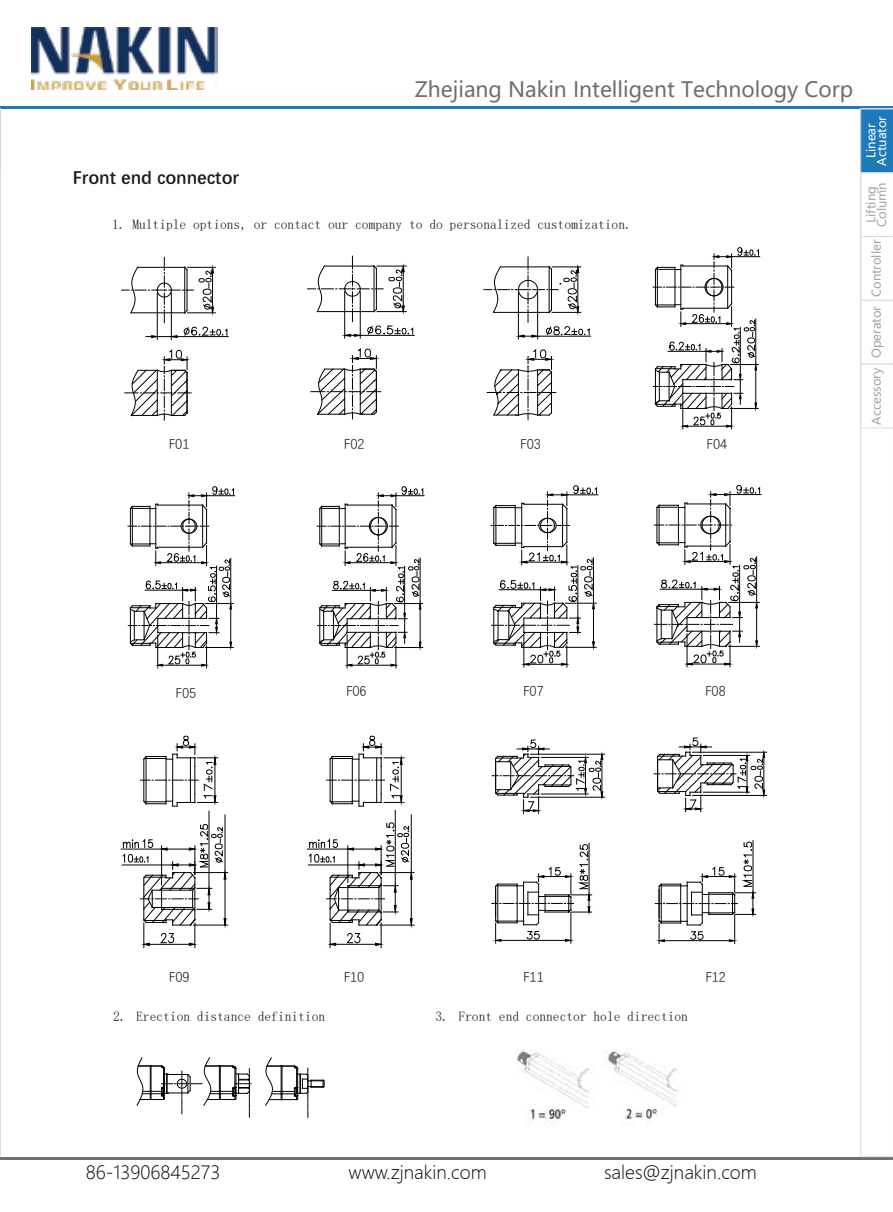
<style>
.page{position:relative;width:893px;height:1212px;background:#fff}
.page>*{position:absolute;margin:0;border:0;box-sizing:border-box;transform-origin:0 0}
.t1{font:21px "Microsoft Ya Hei";color:#717070}
.t2{font:300 18px "Microsoft Ya Hei";color:#070002}
.t3{font:700 18px "Deng Xian";color:#221815}
.t4{font:13.5px "Sim Sun";color:#221815}
.t5{font:13.5px "Deng Xian";color:#221815}
.t6{font:12px/10.5px "Microsoft Ya Hei";color:#a4a4a3;text-align:center}
.t7{font:12px/10.5px "Microsoft Ya Hei";color:#fff;text-align:center}
</style>
<div class="page">
<img style="left:111px;top:255px;width:782px;height:905px">
<hr style="left:0;top:106px;width:893px;height:2px;background:#1e7ab9">
<hr style="left:0;top:1157px;width:893px;height:2px;background:#717070">
<div style="left:860px;top:108px;width:33px;height:1049px;border:1px solid #ddd"></div>
<svg style="left:860px;top:109px;width:33px;height:319px"></svg>
<svg style="left:0;top:108px;width:1px;height:1049px"></svg>
<svg style="left:311px;top:347px;width:70px;height:72px"></svg>
<hr style="left:344px;top:292px;width:1px;height:46px;background:#040000">
<hr style="left:360px;top:292px;width:1px;height:46px;background:#040000">
<hr style="left:360px;top:335px;width:54px;height:1px;background:#040000">
<svg style="left:307px;top:256px;width:106px;height:81px"></svg>
<hr style="left:518px;top:292px;width:1px;height:47px;background:#040000">
<hr style="left:537px;top:292px;width:1px;height:47px;background:#040000">
<svg style="left:487px;top:348px;width:69px;height:72px"></svg>
<svg style="left:125px;top:349px;width:66px;height:71px"></svg>
<hr style="left:157px;top:293px;width:1px;height:46px;background:#040000">
<hr style="left:171px;top:293px;width:1px;height:46px;background:#040000">
<svg style="left:122px;top:257px;width:106px;height:81px"></svg>
<svg style="left:317px;top:486px;width:107px;height:182px"></svg>
<svg style="left:128px;top:486px;width:107px;height:182px"></svg>
<hr style="left:730px;top:494px;width:31px;height:1px;background:#040000">
<svg style="left:654px;top:485px;width:106px;height:182px"></svg>
<hr style="left:567px;top:494px;width:31px;height:1px;background:#040000">
<svg style="left:491px;top:485px;width:106px;height:182px"></svg>
<hr style="left:193px;top:872px;width:35px;height:1px;background:#040000">
<hr style="left:193px;top:925px;width:35px;height:1px;background:#040000">
<hr style="left:225px;top:815px;width:1px;height:57px;background:#040000">
<hr style="left:209px;top:811px;width:1px;height:77px;background:#040000">
<svg style="left:140px;top:735px;width:78px;height:72px"></svg>
<hr style="left:121px;top:849px;width:41px;height:1px;background:#040000">
<svg style="left:122px;top:824px;width:105px;height:123px"></svg>
<hr style="left:380px;top:872px;width:34px;height:1px;background:#040000">
<hr style="left:380px;top:925px;width:34px;height:1px;background:#040000">
<hr style="left:411px;top:815px;width:1px;height:57px;background:#040000">
<hr style="left:395px;top:810px;width:1px;height:76px;background:#040000">
<svg style="left:327px;top:735px;width:77px;height:73px"></svg>
<hr style="left:307px;top:849px;width:41px;height:1px;background:#040000">
<svg style="left:308px;top:822px;width:105px;height:125px"></svg>
<hr style="left:692px;top:752px;width:74px;height:1px;background:#040000">
<hr style="left:692px;top:795px;width:74px;height:1px;background:#040000">
<svg style="left:654px;top:737px;width:111px;height:74px"></svg>
<hr style="left:530px;top:754px;width:74px;height:1px;background:#040000">
<hr style="left:530px;top:797px;width:74px;height:1px;background:#040000">
<svg style="left:492px;top:739px;width:111px;height:74px"></svg>
<svg style="left:653px;top:247px;width:106px;height:182px"></svg>
<svg style="left:654px;top:841px;width:101px;height:102px"></svg>
<hr style="left:588px;top:843px;width:1px;height:52px;background:#040000">
<svg style="left:491px;top:844px;width:100px;height:99px"></svg>
<svg style="left:484px;top:257px;width:106px;height:81px"></svg>
<svg style="left:136px;top:1057px;width:115px;height:60px"></svg>
<svg style="left:265px;top:1057px;width:60px;height:60px"></svg>
<img style="left:32px;top:28px;width:185px;height:61px">
<h2 class="t3" style="left:73px;top:165px;width:168px">Front end connector</h2>
<h1 class="t1" style="left:415px;top:75px;width:440px">Zhejiang Nakin Intelligent Technology Corp</h1>
<p class="t4" style="left:112px;top:218px;width:521px">1. Multiple options, or contact our company to do personalized customization.</p>
<p class="t5" style="left:169px;top:435px;width:22px">F01</p>
<p class="t5" style="left:344px;top:435px;width:22px">F02</p>
<p class="t5" style="left:520px;top:435px;width:22px">F03</p>
<p class="t5" style="left:706px;top:435px;width:22px">F04</p>
<p class="t7" style="left:865px;top:166px;width:51px;rotate:-90deg">Linear<br>Actuator</p>
<p class="t6" style="left:865px;top:227px;width:46px;rotate:-90deg">Lifting<br>Column</p>
<p class="t6" style="left:871px;top:297px;width:59px;rotate:-90deg">Controller</p>
<p class="t6" style="left:871px;top:358px;width:54px;rotate:-90deg">Operator</p>
<p class="t6" style="left:871px;top:425px;width:59px;rotate:-90deg">Accessory</p>
<p class="t5" style="left:176px;top:684px;width:22px">F05</p>
<p class="t5" style="left:346px;top:682px;width:22px">F06</p>
<p class="t5" style="left:523px;top:682px;width:22px">F07</p>
<p class="t5" style="left:705px;top:682px;width:22px">F08</p>
<p class="t5" style="left:169px;top:968px;width:22px">F09</p>
<p class="t5" style="left:344px;top:968px;width:22px">F10</p>
<p class="t5" style="left:523px;top:968px;width:22px">F11</p>
<p class="t5" style="left:705px;top:968px;width:22px">F12</p>
<p class="t4" style="left:113px;top:1010px;width:213px">2. Erection distance definition</p>
<p class="t4" style="left:435px;top:1009px;width:254px">3. Front end connector hole direction</p>
<h2 class="t2" style="left:86px;top:1161px;width:136px">86-13906845273</h2>
<h2 class="t2" style="left:348px;top:1161px;width:140px">www.zjnakin.com</h2>
<h2 class="t2" style="left:604px;top:1161px;width:154px">sales@zjnakin.com</h2>
</div>
